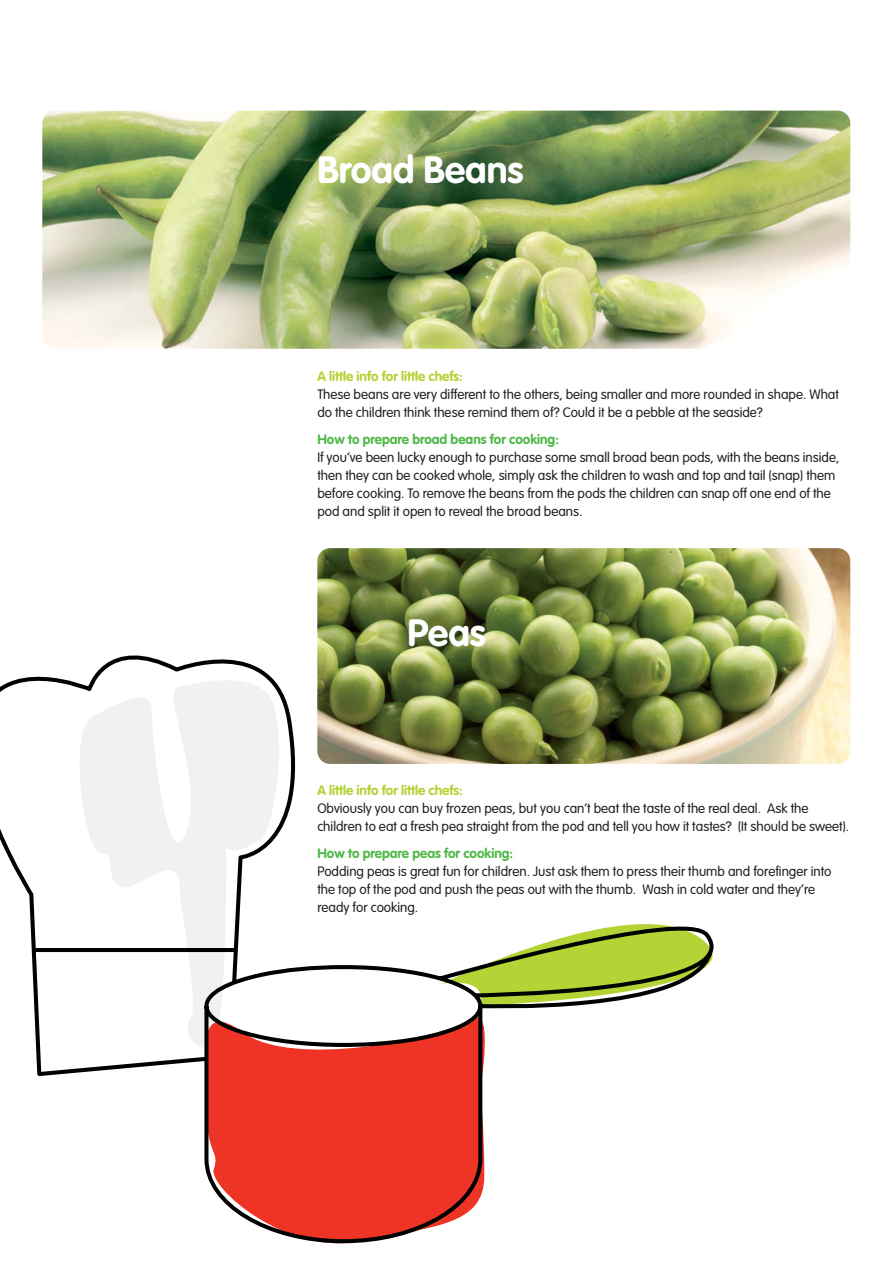
<style>
.page{position:relative;width:893px;height:1263px;background:#fff}
.page>*{position:absolute;margin:0;border:0;box-sizing:border-box;transform-origin:0 0}
.t1{font:700 37.5px "VAG Rounded";color:#fff}
.t2{font:300 13.5px/18px "VAG Rounded";color:#231f20}
.t3{font:700 13.5px "VAG Rounded";color:#4fb848}
.t4{font:700 13.5px "VAG Rounded";color:#b3d234}
</style>
<div class="page">
<svg style="left:0;top:655px;width:713px;height:588px"></svg>
<img style="left:42px;top:111px;width:808px;height:238px;border-radius:13px">
<img style="left:317px;top:548px;width:533px;height:216px;border-radius:13px">
<h1 class="t1" style="left:317px;top:154px;width:208px">Broad Beans</h1>
<p class="t4" style="left:317px;top:371px;width:147px">A little info for little chefs:</p>
<p class="t2" style="left:317px;top:386px;width:523px">These beans are very different to the others, being smaller and more rounded in shape. What do the children think these remind them of? Could it be a pebble at the seaside?</p>
<p class="t3" style="left:317px;top:433px;width:243px">How to prepare broad beans for cooking:</p>
<p class="t2" style="left:317px;top:449px;width:524px">If you’ve been lucky enough to purchase some small broad bean pods, with the beans inside, then they can be cooked whole, simply ask the children to wash and top and tail (snap) them before cooking. To remove the beans from the pods the children can snap off one end of the pod and split it open to reveal the broad beans.</p>
<h1 class="t1" style="left:407px;top:617px;width:80px">Peas</h1>
<p class="t4" style="left:317px;top:785px;width:147px">A little info for little chefs:</p>
<p class="t2" style="left:317px;top:801px;width:533px">Obviously you can buy frozen peas, but you can’t beat the taste of the real deal. Ask the children to eat a fresh pea straight from the pod and tell you how it tastes? (It should be sweet).</p>
<p class="t3" style="left:317px;top:848px;width:197px">How to prepare peas for cooking:</p>
<p class="t2" style="left:317px;top:863px;width:516px">Podding peas is great fun for children. Just ask them to press their thumb and forefinger into the top of the pod and push the peas out with the thumb. Wash in cold water and they’re ready for cooking.</p>
</div>
